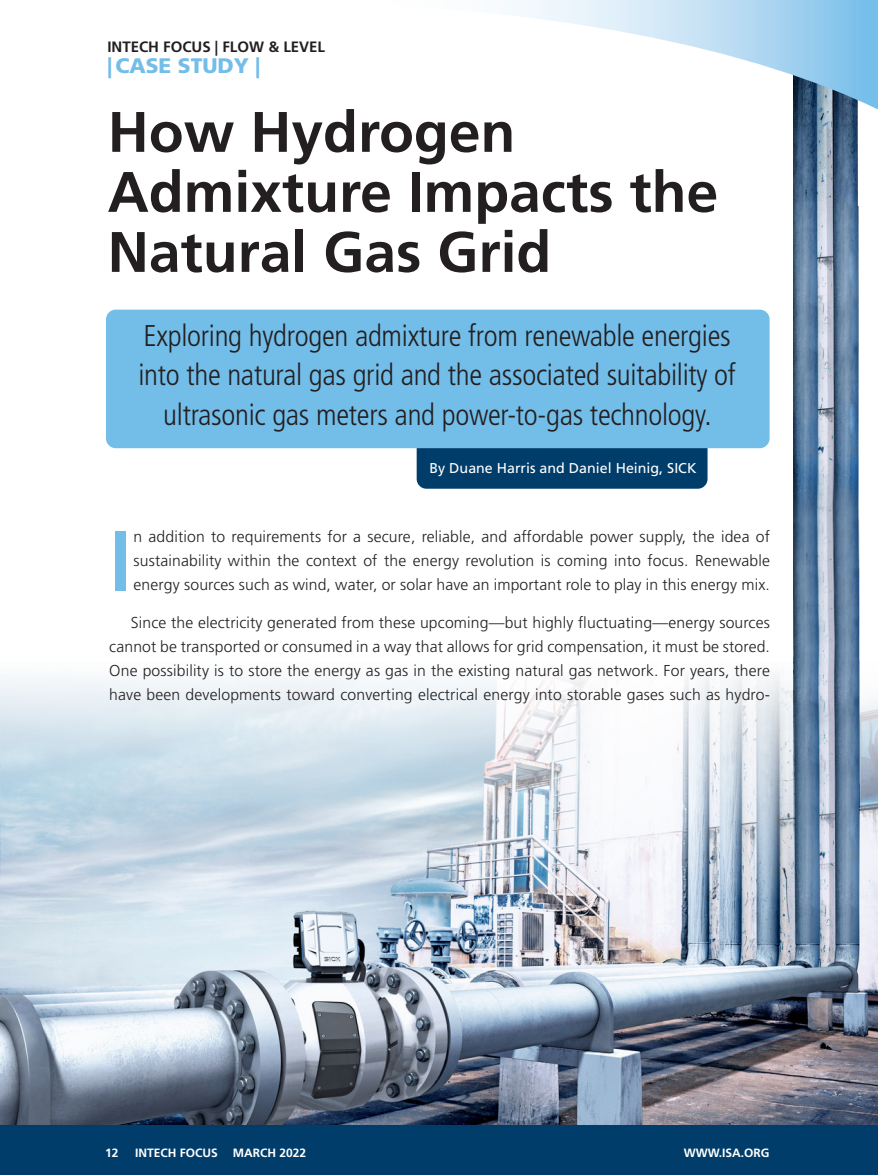
<style>
.page{position:relative;width:878px;height:1175px;background:#fff}
.page>*{position:absolute;margin:0;border:0;box-sizing:border-box;transform-origin:0 0}
.text{font:700 condensed 84.45px "Frutiger";color:#73bde9}
.Feature_title{font:700 57px/60px "Frutiger";color:#231f20}
.Deck{font:300 condensed 30px/39px "Frutiger";letter-spacing:-.01em;color:#231f20;text-align:center}
.t1{font:900 21px "Frutiger";color:#73bde9}
.text-2{font:300 15.75px/24px "Frutiger";letter-spacing:.01em;color:#231f20;text-align:justify}
.t2{font:700 15px "Frutiger";color:#231f20}
.byline{font:14.25px "Frutiger";color:#fff}
.t3{font:700 12px "Frutiger";color:#fff}
</style>
<div class="page">
<img style="left:793px;top:109px;width:66px;height:553px">
<div style="left:416px;top:350px;width:291px;height:139px;background:#003d6a;border-radius:10px"></div>
<div style="left:106px;top:310px;width:663px;height:138px;background:#73bde9;border-radius:10px"></div>
<img style="left:0;top:662px;width:878px;height:463px">
<div style="left:0;top:1125px;width:878px;height:49px;background:#003d6a"></div>
<svg style="left:513px;top:0;width:365px;height:109px"></svg>
<p class="t2" style="left:107px;top:38px;width:219px">INTECH FOCUS | FLOW &amp; LEVEL</p>
<h3 class="t1" style="left:107px;top:53px;width:154px">| CASE STUDY |</h3>
<p class="Feature_title" style="left:108px;top:102px;width:612px">How Hydrogen<br>Admixture Impacts the<br>Natural Gas Grid</p>
<p class="Deck" style="left:138px;top:317px;width:598px">Exploring hydrogen admixture from renewable energies into the natural gas grid and the associated suitability of ultrasonic gas meters and power-to-gas technology.</p>
<p class="byline" style="left:429px;top:460px;width:268px">By Duane Harris and Daniel Heinig, SICK</p>
<p class="text" style="left:109px;top:510px;width:25px">I</p>
<p class="text-2" style="left:134px;top:525px;width:638px">n addition to requirements for a secure, reliable, and affordable power supply, the idea of sustainability within the context of the energy revolution is coming into focus. Renewable energy sources such as wind, water, or solar have an important role to play in this energy mix.</p>
<p class="text-2" style="left:109px;top:610px;width:662px;text-indent:22px">Since the electricity generated from these upcoming—but highly fluctuating—energy sources cannot be transported or consumed in a way that allows for grid compensation, it must be stored.<br>One possibility is to store the energy as gas in the existing natural gas network. For years, there have been developments toward converting electrical energy into storable gases such as hydro-</p>
<p class="t3" style="left:105px;top:1145px;width:15px">12</p>
<p class="t3" style="left:135px;top:1145px;width:172px">INTECH FOCUS MARCH 2022</p>
<p class="t3" style="left:683px;top:1145px;width:87px">WWW.ISA.ORG</p>
</div>
